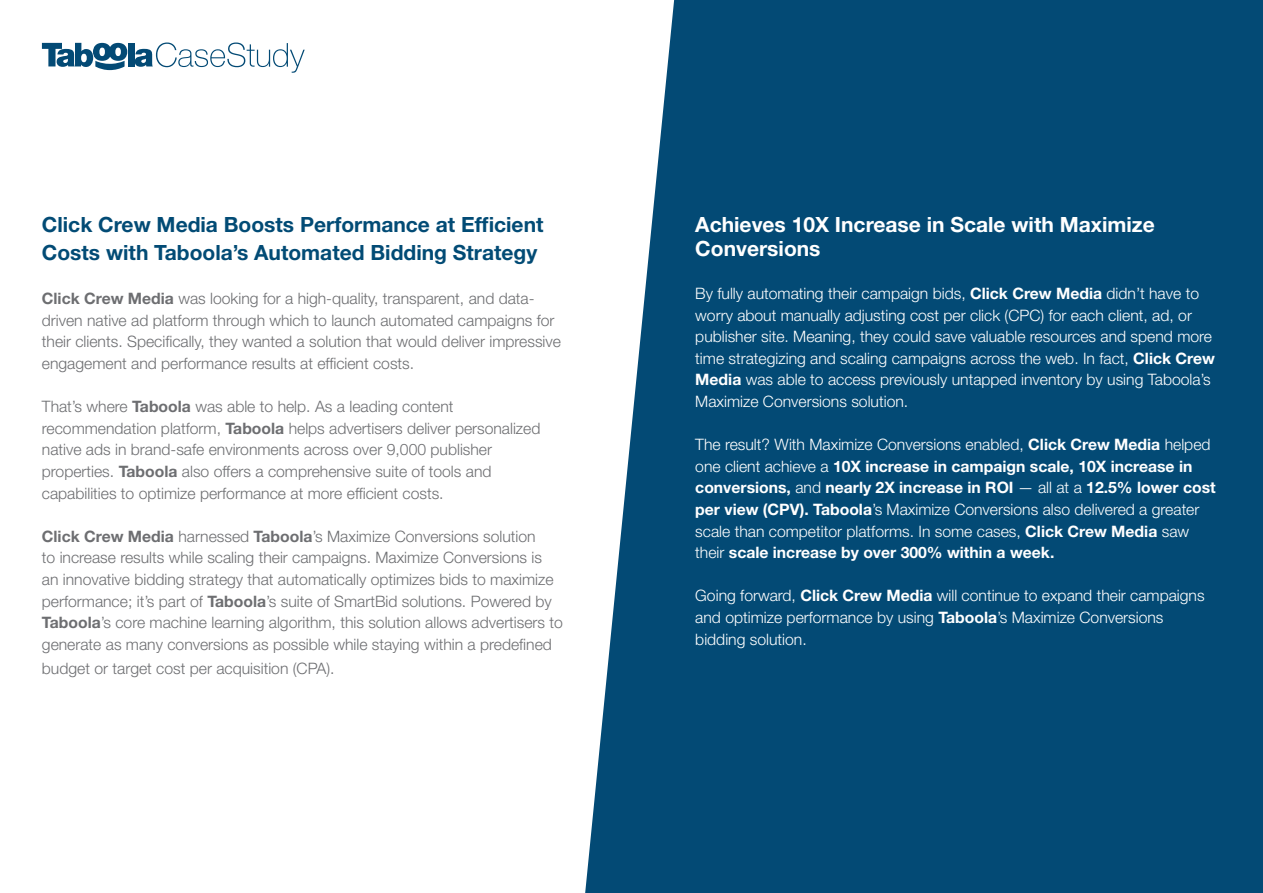
<style>
.page{position:relative;width:1263px;height:893px;background:#fff}
.page>*{position:absolute;margin:0;border:0;box-sizing:border-box;transform-origin:0 0}
.t1{font:700 21px/28.2px "Helvetica Neue LT Std";color:#024b75}
.t2{font:700 21px/24px "Helvetica Neue LT Std";color:#fff}
.t3{font:300 15.75px/21.6px "Helvetica Neue LT Std";color:#6d6e71}
.t4{font:300 15.75px/21.6px "Helvetica Neue LT Std";color:#fff}
.t5{font:700 15.75px/21.6px "Helvetica Neue LT Std";color:#fff}
.s1{font-weight:700}
.s2{font-weight:700;font-size:21px;color:#fff}
.s3{font-weight:300}
</style>
<div class="page">
<div style="left:585px;top:0;width:678px;height:893px;background:#034a75"></div>
<div style="left:128px;top:43px;width:6px;height:23px;background:#034a75"></div>
<svg style="left:135px;top:43px;width:170px;height:30px"></svg>
<svg style="left:42px;top:43px;width:85px;height:27px"></svg>
<h1 class="t1" style="left:42px;top:210px;width:503px">Click Crew Media Boosts Performance at Efficient<br>Costs with Taboola’s Automated Bidding Strategy</h1>
<p class="t3" style="left:42px;top:287px;width:520px"><span class="s1">Click Crew Media</span> was looking for a high-quality, transparent, and data&shy;driven native ad platform through which to launch automated campaigns for their clients. Specifically, they wanted a solution that would deliver impressive engagement and performance results at efficient costs.</p>
<p class="t3" style="left:42px;top:395px;width:500px">That’s where <span class="s1">Taboola</span> was able to help. As a leading content recommendation platform, <span class="s1">Taboola</span> helps advertisers deliver personalized native ads in brand-safe environments across over 9,000 publisher properties. <span class="s1">Taboola</span> also offers a comprehensive suite of tools and capabilities to optimize performance at more efficient costs.</p>
<p class="t3" style="left:42px;top:525px;width:522px"><span class="s1">Click Crew Media</span> harnessed <span class="s1">Taboola</span>’s Maximize Conversions solution<br>to increase results while scaling their campaigns. Maximize Conversions is<br>an innovative bidding strategy that automatically optimizes bids to maximize performance; it’s part of <span class="s1">Taboola</span>’s suite of SmartBid solutions. Powered by <span class="s1">Taboola</span>’s core machine learning algorithm, this solution allows advertisers to generate as many conversions as possible while staying within a predefined</p>
<p class="t3" style="left:42px;top:657px;width:470px">budget or target cost per acquisition (CPA).<span class="s2">Click Crew Media</span></p>
<h1 class="t2" style="left:695px;top:212px;width:461px">Achieves 10X Increase in Scale with Maximize<br>Conversions</h1>
<p class="t4" style="left:695px;top:282px;width:521px">By fully automating their campaign bids, <span class="s1">Click Crew Media</span> didn’t have to worry about manually adjusting cost per click (CPC) for each client, ad, or publisher site. Meaning, they could save valuable resources and spend more time strategizing and scaling campaigns across the web. In fact, <span class="s1">Click Crew Media</span> was able to access previously untapped inventory by using Taboola’s Maximize Conversions solution.</p>
<p class="t5" style="left:695px;top:433px;width:522px"><span class="s3">The result? With Maximize Conversions enabled,</span> Click Crew Media <span class="s3">helped one client achieve a</span> 10X increase in campaign scale, 10X increase in conversions, <span class="s3">and</span> nearly 2X increase in ROI <span class="s3">— all at a</span> 12.5% lower cost per view (CPV). Taboola<span class="s3">’s Maximize Conversions also delivered a greater scale than competitor platforms. In some cases,</span> Click Crew Media <span class="s3">saw their</span> scale increase by over 300% within a week.</p>
<p class="t4" style="left:695px;top:585px;width:511px">Going forward, <span class="s1">Click Crew Media</span> will continue to expand their campaigns and optimize performance by using <span class="s1">Taboola</span>’s Maximize Conversions bidding solution.</p>
</div>
